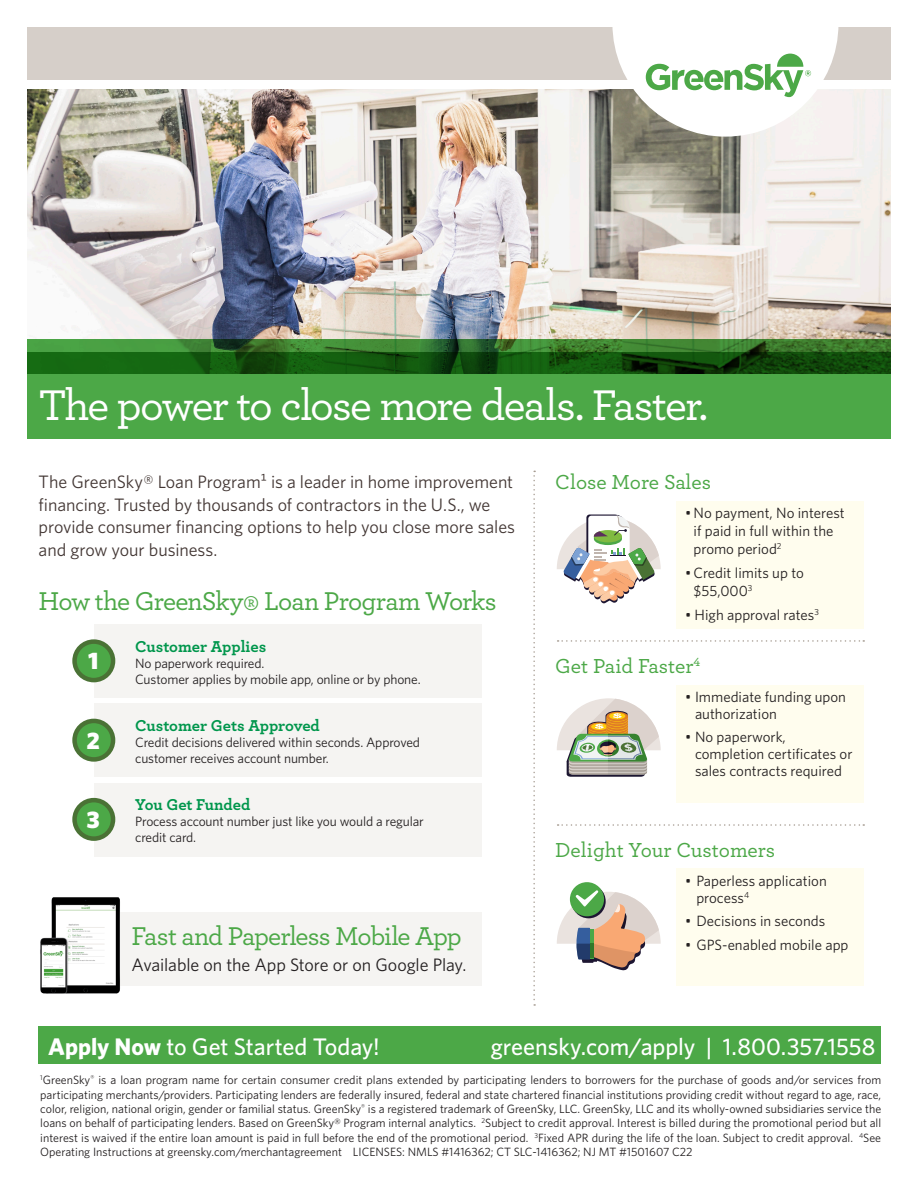
<style>
.page{position:relative;width:918px;height:1188px;background:#fff}
.page>*{position:absolute;margin:0;border:0;box-sizing:border-box;transform-origin:0 0}
.t1{font:500 45px "Archer";letter-spacing:-.04em;color:#fff}
.t2{font:500 27px "Archer";letter-spacing:-.035em;color:#4ca847}
.t3{font:500 24px "Whitney";color:#fff}
.t4{font:900 24px "Whitney";color:#fff}
.t5{font:500 21.3px "Archer";color:#4ca847}
.t6{font:18px/22.5px "Whitney";letter-spacing:-.005em;color:#423633}
.t7{font:18px "Whitney";letter-spacing:-.005em;color:#231f20}
.t8{font:700 16.5px "Archer";color:#00964c}
.t9{font:14.85px/17px "Whitney";color:#231f20}
.t10{font:13.5px/16.2px "Whitney";letter-spacing:-.01em;color:#231f20}
.t11{font:12px/14.4px "Whitney";color:#231f20;text-align:justify}
.t12{font:8.7px "Whitney";color:#231f20}
.s1{font-weight:700}
</style>
<div class="page">
<div style="left:94px;top:912px;width:388px;height:73px;background:#f5f4f2"></div>
<div style="left:39px;top:1027px;width:842px;height:37px;background:#4ca847"></div>
<svg style="left:533px;top:471px;width:2px;height:535px"></svg>
<img style="left:40px;top:897px;width:80px;height:97px">
<img style="left:27px;top:89px;width:864px;height:250px">
<div style="left:27px;top:27px;width:864px;height:57px;background:#d6cfc9"></div>
<div style="left:27px;top:80px;width:864px;height:9px;background:#fff"></div>
<svg style="left:612px;top:27px;width:226px;height:110px"></svg>
<div style="left:27px;top:352px;width:864px;height:86px;background:#4ca847"></div>
<svg style="left:27px;top:339px;width:864px;height:34px;background:#22631b"></svg>
<svg style="left:558px;top:640px;width:306px;height:2px"></svg>
<svg style="left:558px;top:824px;width:306px;height:2px"></svg>
<div style="left:570px;top:882px;width:34px;height:34px;background:#4ca847;border-radius:50%"></div>
<svg style="left:557px;top:890px;width:104px;height:80px"></svg>
<div style="left:676px;top:869px;width:187px;height:117px;background:#fffdee"></div>
<svg style="left:557px;top:698px;width:104px;height:79px"></svg>
<div style="left:676px;top:685px;width:187px;height:118px;background:#fffdee"></div>
<div style="left:676px;top:501px;width:187px;height:128px;background:#fffdee"></div>
<svg style="left:557px;top:515px;width:104px;height:89px"></svg>
<div style="left:94px;top:625px;width:388px;height:73px;background:#f5f4f2"></div>
<div style="left:94px;top:704px;width:388px;height:73px;background:#f5f4f2"></div>
<div style="left:94px;top:783px;width:388px;height:73px;background:#f5f4f2"></div>
<div style="left:75px;top:642px;width:38px;height:38px;background:#4ca847;border-radius:50%"></div>
<div style="left:72px;top:639px;width:43px;height:43px;border:4px solid #4a7235;border-radius:50%"></div>
<div style="left:75px;top:721px;width:38px;height:38px;background:#4ca847;border-radius:50%"></div>
<div style="left:72px;top:719px;width:43px;height:43px;border:4px solid #4a7235;border-radius:50%"></div>
<div style="left:75px;top:800px;width:38px;height:39px;background:#4ca847;border-radius:50%"></div>
<div style="left:72px;top:798px;width:43px;height:43px;border:4px solid #4a7235;border-radius:50%"></div>
<p class="t1" style="left:39px;top:373px;width:671px">The power to close more deals. Faster.</p>
<p class="t6" style="left:39px;top:470px;width:478px">The GreenSky® Loan Program¹ is a leader in home improvement financing. Trusted by thousands of contractors in the U.S., we provide consumer financing options to help you close more sales and grow your business.</p>
<p class="t2" style="left:39px;top:581px;width:460px">How the GreenSky® Loan Program Works</p>
<p class="t4" style="left:88px;top:645px;width:12px">1</p>
<p class="t4" style="left:87px;top:724px;width:15px">2</p>
<p class="t4" style="left:87px;top:803px;width:15px">3</p>
<p class="t8" style="left:135px;top:633px;width:133px">Customer Applies</p>
<p class="t10" style="left:135px;top:655px;width:131px">No paperwork required.</p>
<p class="t10" style="left:135px;top:671px;width:287px">Customer applies by mobile app, online or by phone.</p>
<p class="t8" style="left:135px;top:712px;width:186px">Customer Gets Approved</p>
<p class="t10" style="left:135px;top:734px;width:286px">Credit decisions delivered within seconds. Approved customer receives account number.</p>
<p class="t8" style="left:135px;top:792px;width:117px">You Get Funded</p>
<p class="t10" style="left:135px;top:813px;width:290px">Process account number just like you would a regular credit card.</p>
<p class="t2" style="left:132px;top:916px;width:332px">Fast and Paperless Mobile App</p>
<p class="t7" style="left:132px;top:953px;width:336px">Available on the App Store or on Google Play.</p>
<p class="t5" style="left:555px;top:467px;width:157px">Close More Sales</p>
<p class="t9" style="left:694px;top:504px;width:153px;line-height:17.9px;text-indent:-9px">• No payment, No interest if paid in full within the promo period<sup>2</sup></p>
<p class="t9" style="left:694px;top:564px;width:112px;line-height:17.9px;text-indent:-9px">•Credit limits up to $55,000<sup>3</sup></p>
<p class="t9" style="left:685px;top:606px;width:131px">• High approval rates</p>
<p class="t12" style="left:814px;top:606px;width:6px">3</p>
<p class="t5" style="left:555px;top:651px;width:147px">Get Paid Faster<sup>4</sup></p>
<p class="t9" style="left:695px;top:688px;width:153px;text-indent:-10px">• Immediate funding upon authorization</p>
<p class="t9" style="left:695px;top:728px;width:159px;text-indent:-10px">• No paperwork, completion certificates or sales contracts required</p>
<p class="t5" style="left:555px;top:834px;width:221px">Delight Your Customers</p>
<p class="t9" style="left:685px;top:872px;width:143px">• Paperless application</p>
<p class="t9" style="left:696px;top:889px;width:54px">process<sup>4</sup></p>
<p class="t9" style="left:685px;top:912px;width:142px">• Decisions in seconds</p>
<p class="t9" style="left:685px;top:936px;width:165px">• GPS-enabled mobile app</p>
<p class="t3" style="left:48px;top:1031px;width:333px"><span class="s1">Apply Now</span> to Get Started Today!</p>
<p class="t3" style="left:491px;top:1031px;width:386px">greensky.com/apply | 1.800.357.1558</p>
<p class="t11" style="left:40px;top:1073px;width:842px"><sup>1</sup>GreenSky<sup>®</sup> is a loan program name for certain consumer credit plans extended by participating lenders to borrowers for the purchase of goods and/or services from participating merchants/providers. Participating lenders are federally insured, federal and state chartered financial institutions providing credit without regard to age, race, color, religion, national origin, gender or familial status. GreenSky<sup>®</sup> is a registered trademark of GreenSky, LLC. GreenSky, LLC and its wholly-owned subsidiaries service the loans on behalf of participating lenders. Based on GreenSky® Program internal analytics. <sup>2</sup>Subject to credit approval. Interest is billed during the promotional period but all interest is waived if the entire loan amount is paid in full before the end of the promotional period. <sup>3</sup>Fixed APR during the life of the loan. Subject to credit approval. <sup>4</sup>See Operating Instructions at greensky.com/merchantagreement LICENSES: NMLS #1416362; CT SLC-1416362; NJ MT #1501607 C22</p>
</div>
